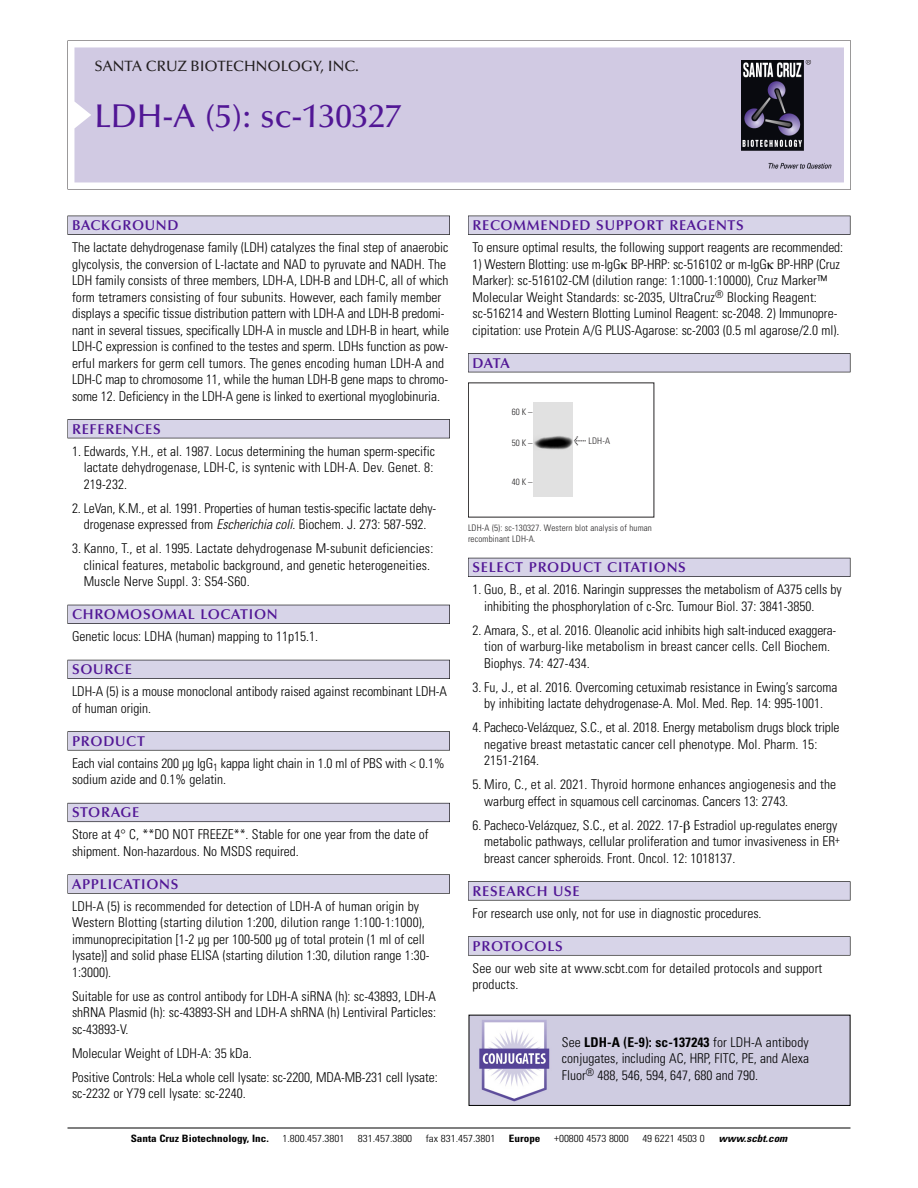
<style>
.page{position:relative;width:918px;height:1188px;background:#fff}
.page>*{position:absolute;margin:0;border:0;box-sizing:border-box;transform-origin:0 0}
.t1{font:500 33px "Optima";color:#511695}
.t2{font:500 15px "Optima";color:#231f20}
.t3{font:600 14.25px "Optima";letter-spacing:.05em;color:#511695}
.t4{font:300 condensed 13.5px/16.5px "Univers";color:#000}
.t5{font:300 condensed 10.2px "Univers";color:#000;scale:1.1 1}
.t6{font:700 condensed 10.2px "Univers";color:#000;scale:1.1 1}
.t7{font:italic 700 condensed 10.2px "Univers";color:#000;scale:1.1 1}
.t8{font:300 condensed 9px/10.5px "Univers";letter-spacing:.015em;color:#272526}
.s1{font-style:italic}
.s2{font-family:"Meta Plus";font-weight:400;font-stretch:normal;font-size:10.5px}
.s3{font-weight:700}
</style>
<div class="page">
<svg style="left:68px;top:40px;width:783px;height:149px"></svg>
<div style="left:74px;top:47px;width:770px;height:135px;background:#d1cae3"></div>
<img style="left:741px;top:60px;width:90px;height:108px">
<div style="left:68px;top:216px;width:382px;height:19px;background:#535256"></div>
<div style="left:68px;top:216px;width:381px;height:18px;background:#d7d4e8"></div>
<div style="left:68px;top:419px;width:382px;height:19px;background:#515155"></div>
<div style="left:68px;top:420px;width:381px;height:18px;background:#d7d4e8"></div>
<div style="left:68px;top:605px;width:382px;height:19px;background:#515057"></div>
<div style="left:68px;top:605px;width:381px;height:18px;background:#d7d4e8"></div>
<div style="left:68px;top:660px;width:382px;height:19px;background:#535259"></div>
<div style="left:68px;top:660px;width:381px;height:18px;background:#d7d4e8"></div>
<svg style="left:68px;top:731px;width:382px;height:20px"></svg>
<div style="left:68px;top:732px;width:381px;height:18px;background:#d7d4e8"></div>
<div style="left:68px;top:803px;width:382px;height:19px;background:#64626c"></div>
<div style="left:68px;top:803px;width:381px;height:18px;background:#d7d4e8"></div>
<div style="left:68px;top:874px;width:382px;height:20px;background:#636364"></div>
<div style="left:68px;top:875px;width:381px;height:18px;background:#d7d4e8"></div>
<div style="left:468px;top:216px;width:382px;height:19px;background:#535256"></div>
<div style="left:468px;top:216px;width:382px;height:18px;background:#d7d4e8"></div>
<div style="left:468px;top:353px;width:382px;height:19px;background:#515155"></div>
<div style="left:468px;top:354px;width:382px;height:18px;background:#d7d4e8"></div>
<div style="left:468px;top:558px;width:382px;height:19px;background:#535259"></div>
<div style="left:468px;top:558px;width:382px;height:18px;background:#d7d4e8"></div>
<svg style="left:468px;top:881px;width:382px;height:20px"></svg>
<div style="left:468px;top:882px;width:382px;height:18px;background:#d7d4e8"></div>
<div style="left:468px;top:936px;width:382px;height:20px;background:#676767"></div>
<div style="left:468px;top:937px;width:382px;height:18px;background:#d7d4e8"></div>
<hr style="left:68px;top:1128px;width:782px;height:1px;background:#000">
<img style="left:471px;top:1017px;width:377px;height:87px">
<div style="left:469px;top:1015px;width:381px;height:91px;border:1px solid #000"></div>
<img style="left:534px;top:403px;width:39px;height:94px">
<p class="t2" style="left:94px;top:60px;width:266px">SANTA CRUZ BIOTECHNOLOGY, INC.</p>
<p class="t1" style="left:94px;top:102px;width:308px">LDH-A (5): sc-130327</p>
<p class="t3" style="left:72px;top:219px;width:108px">BACKGROUND</p>
<p class="t4" style="left:72px;top:240px;width:379px">The lactate dehydrogenase family (LDH) catalyzes the final step of anaerobic glycolysis, the conversion of L-lactate and NAD to pyruvate and NADH. The LDH family consists of three members, LDH-A, LDH-B and LDH-C, all of which form tetramers consisting of four subunits. However, each family member displays a specific tissue distribution pattern with LDH-A and LDH-B predomi&shy;nant in several tissues, specifically LDH-A in muscle and LDH-B in heart, while LDH-C expression is confined to the testes and sperm. LDHs function as pow&shy;erful markers for germ cell tumors. The genes encoding human LDH-A and LDH-C map to chromosome 11, while the human LDH-B gene maps to chromo&shy;some 12. Deficiency in the LDH-A gene is linked to exertional myoglobinuria.</p>
<p class="t3" style="left:72px;top:423px;width:90px">REFERENCES</p>
<p class="t4" style="left:84px;top:444px;width:353px;text-indent:-12px">1. Edwards, Y.H., et al. 1987. Locus determining the human sperm-specific lactate dehydrogenase, LDH-C, is syntenic with LDH-A. Dev. Genet. 8:<br>219-232.</p>
<p class="t4" style="left:72px;top:501px;width:366px;text-align:center">2. LeVan, K.M., et al. 1991. Properties of human testis-specific lactate dehy&shy;drogenase expressed from <span class="s1">Escherichia coli</span>. Biochem. J. 273: 587-592.</p>
<p class="t4" style="left:84px;top:541px;width:351px;text-indent:-12px">3. Kanno, T., et al. 1995. Lactate dehydrogenase M-subunit deficiencies: clinical features, metabolic background, and genetic heterogeneities.<br>Muscle Nerve Suppl. 3: S54-S60.</p>
<p class="t3" style="left:72px;top:608px;width:207px">CHROMOSOMAL LOCATION</p>
<p class="t4" style="left:72px;top:630px;width:248px">Genetic locus: LDHA (human) mapping to 11p15.1.</p>
<p class="t3" style="left:72px;top:663px;width:61px">SOURCE</p>
<p class="t4" style="left:72px;top:685px;width:377px">LDH-A (5) is a mouse monoclonal antibody raised against recombinant LDH-A of human origin.</p>
<p class="t3" style="left:72px;top:735px;width:74px">PRODUCT</p>
<p class="t4" style="left:72px;top:756px;width:374px">Each vial contains 200 µg IgG<sub>1</sub> kappa light chain in 1.0 ml of PBS with &lt; 0.1% sodium azide and 0.1% gelatin.</p>
<p class="t3" style="left:72px;top:807px;width:69px">STORAGE</p>
<p class="t4" style="left:72px;top:828px;width:358px">Store at 4° C, **DO NOT FREEZE**. Stable for one year from the date of shipment. Non-hazardous. No MSDS required.</p>
<p class="t3" style="left:72px;top:878px;width:108px">APPLICATIONS</p>
<p class="t4" style="left:72px;top:899px;width:359px">LDH-A (5) is recommended for detection of LDH-A of human origin by Western Blotting (starting dilution 1:200, dilution range 1:100-1:1000), immunoprecipitation [1-2 µg per 100-500 µg of total protein (1 ml of cell lysate)] and solid phase ELISA (starting dilution 1:30, dilution range 1:30- 1:3000).</p>
<p class="t4" style="left:72px;top:989px;width:366px;text-align:justify">Suitable for use as control antibody for LDH-A siRNA (h): sc-43893, LDH-A shRNA Plasmid (h): sc-43893-SH and LDH-A shRNA (h) Lentiviral Particles: sc-43893-V.</p>
<p class="t4" style="left:72px;top:1046px;width:181px">Molecular Weight of LDH-A: 35 kDa.</p>
<p class="t4" style="left:72px;top:1070px;width:367px">Positive Controls: HeLa whole cell lysate: sc-2200, MDA-MB-231 cell lysate: sc-2232 or Y79 cell lysate: sc-2240.</p>
<p class="t3" style="left:473px;top:219px;width:273px">RECOMMENDED SUPPORT REAGENTS</p>
<p class="t4" style="left:473px;top:240px;width:372px">To ensure optimal results, the following support reagents are recommended:</p>
<p class="t4" style="left:473px;top:257px;width:369px">1) Western Blotting: use m-IgG BP-HRP: sc-516102 or m-IgG BP-HRP (Cruz Marker): sc-516102-CM (dilution range: 1:1000-1:10000), Cruz Marker™ Molecular Weight Standards: sc-2035, UltraCruz<sup>®</sup> Blocking Reagent: sc-516214 and Western Blotting Luminol Reagent: sc-2048. 2) Immunopre&shy;cipitation: use Protein A/G PLUS-Agarose: sc-2003 (0.5 ml agarose/2.0 ml).</p>
<p class="t3" style="left:473px;top:357px;width:39px">DATA</p>
<p class="t8" style="left:512px;top:408px;width:22px">60 K –</p>
<p class="t8" style="left:512px;top:438px;width:22px">50 K –</p>
<p class="t8" style="left:512px;top:478px;width:22px">40 K –</p>
<p class="t8" style="left:574px;top:436px;width:38px"><span class="s2">&lt;</span> LDH-A</p>
<p class="t8" style="left:468px;top:524px;width:185px">LDH-A (5): sc-130327. Western blot analysis of human recombinant LDH-A.</p>
<p class="t3" style="left:473px;top:561px;width:215px">SELECT PRODUCT CITATIONS</p>
<p class="t4" style="left:484px;top:583px;width:359px;text-indent:-12px">1. Guo, B., et al. 2016. Naringin suppresses the metabolism of A375 cells by inhibiting the phosphorylation of c-Src. Tumour Biol. 37: 3841-3850.</p>
<p class="t4" style="left:484px;top:623px;width:353px;text-indent:-12px">2. Amara, S., et al. 2016. Oleanolic acid inhibits high salt-induced exaggera&shy;tion of warburg-like metabolism in breast cancer cells. Cell Biochem.<br>Biophys. 74: 427-434.</p>
<p class="t4" style="left:473px;top:680px;width:367px;text-align:center">3. Fu, J., et al. 2016. Overcoming cetuximab resistance in Ewing’s sarcoma by inhibiting lactate dehydrogenase-A. Mol. Med. Rep. 14: 995-1001.</p>
<p class="t4" style="left:484px;top:721px;width:357px;text-indent:-12px">4. Pacheco-Velázquez, S.C., et al. 2018. Energy metabolism drugs block triple negative breast metastatic cancer cell phenotype. Mol. Pharm. 15:<br>2151-2164.</p>
<p class="t4" style="left:484px;top:778px;width:354px;text-indent:-12px">5. Miro, C., et al. 2021. Thyroid hormone enhances angiogenesis and the warburg effect in squamous cell carcinomas. Cancers 13: 2743.</p>
<p class="t4" style="left:484px;top:818px;width:357px;text-indent:-12px">6. Pacheco-Velázquez, S.C., et al. 2022. 17- Estradiol up-regulates energy metabolic pathways, cellular proliferation and tumor invasiveness in ER<sup>+ </sup>breast cancer spheroids. Front. Oncol. 12: 1018137.</p>
<p class="t3" style="left:473px;top:885px;width:109px">RESEARCH USE</p>
<p class="t4" style="left:473px;top:906px;width:291px">For research use only, not for use in diagnostic procedures.</p>
<p class="t3" style="left:473px;top:940px;width:92px">PROTOCOLS</p>
<p class="t4" style="left:473px;top:961px;width:351px">See our web site at www.scbt.com for detailed protocols and support products.</p>
<p class="t4" style="left:562px;top:1035px;width:249px;text-align:justify">See <span class="s3">LDH-A (E-9): sc-137243</span> for LDH-A antibody conjugates, including AC, HRP, FITC, PE, and Alexa Fluor<sup>®</sup> 488, 546, 594, 647, 680 and 790.</p>
<p class="t6" style="left:131px;top:1135px;width:127px">Santa Cruz Biotechnology, Inc.</p>
<p class="t5" style="left:282px;top:1135px;width:58px">1.800.457.3801</p>
<p class="t5" style="left:358px;top:1135px;width:51px">831.457.3800</p>
<p class="t5" style="left:426px;top:1135px;width:65px">fax 831.457.3801</p>
<p class="t6" style="left:509px;top:1135px;width:30px">Europe</p>
<p class="t5" style="left:554px;top:1135px;width:69px">+00800 4573 8000</p>
<p class="t5" style="left:642px;top:1135px;width:58px">49 6221 4503 0</p>
<p class="t7" style="left:719px;top:1135px;width:66px">www.scbt.com</p>
</div>
